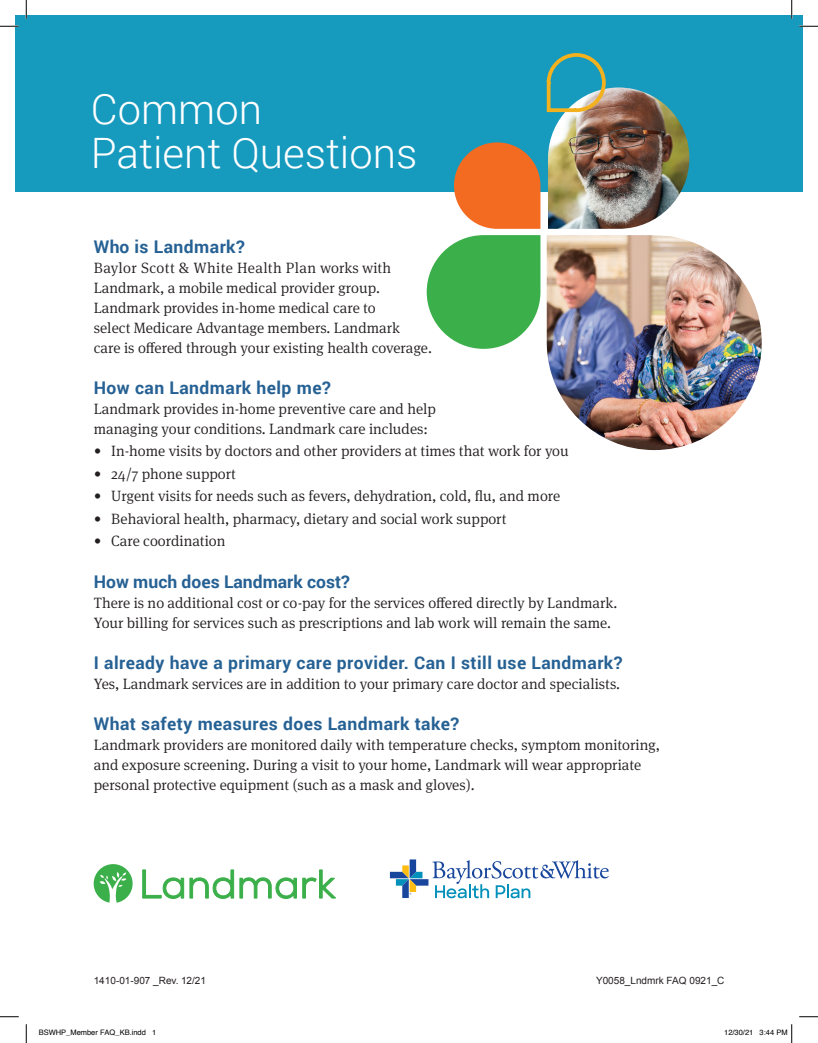
<style>
.page{position:relative;width:818px;height:1043px;background:#fff}
.page>*{position:absolute;margin:0;border:0;box-sizing:border-box;transform-origin:0 0}
.t1{font:300 41.88px/43.8px "Roboto";color:#fff}
.t2{font:700 17.5px "Roboto";letter-spacing:.025em;color:#266194}
.t3{font:700 17.5px "Roboto";color:#266194}
.t4{font:300 15px/20px "Meta Serif OT";color:#231f20}
.t5{font:10px "Arial";color:#231f20}
.t6{font:7.5px "Helvetica";color:#000}
</style>
<div class="page">
<svg style="left:791px;top:1024px;width:1px;height:18px"></svg>
<svg style="left:26px;top:1024px;width:1px;height:18px"></svg>
<svg style="left:799px;top:1016px;width:19px;height:1px"></svg>
<svg style="left:0;top:1016px;width:19px;height:1px"></svg>
<div style="left:15px;top:15px;width:787px;height:177px;background:#169abe"></div>
<div style="left:454px;top:142px;width:86px;height:87px;background:#f36b21;border-radius:43px"></div>
<img style="left:548px;top:87px;width:141px;height:142px">
<div style="left:546px;top:53px;width:59px;height:59px;border:4px solid #f4b11e;border-radius:28px"></div>
<svg style="left:0;top:25px;width:19px;height:2px"></svg>
<svg style="left:799px;top:25px;width:19px;height:2px"></svg>
<svg style="left:25px;top:0;width:2px;height:19px"></svg>
<svg style="left:790px;top:0;width:2px;height:19px"></svg>
<img style="left:546px;top:235px;width:215px;height:215px">
<div style="left:426px;top:235px;width:114px;height:114px;background:#3baf49;border-radius:57px"></div>
<svg style="left:94px;top:864px;width:39px;height:38px"></svg>
<svg style="left:142px;top:869px;width:194px;height:30px"></svg>
<svg style="left:390px;top:859px;width:218px;height:39px"></svg>
<p class="t1" style="left:91px;top:86px;width:328px">Common<br>Patient Questions</p>
<p class="t2" style="left:94px;top:234px;width:152px">Who is Landmark?</p>
<p class="t4" style="left:94px;top:257px;width:339px">Baylor Scott &amp; White Health Plan works with Landmark, a mobile medical provider group.<br>Landmark provides in-home medical care to<br>select Medicare Advantage members. Landmark<br>care is ofered through your existing health coverage.</p>
<p class="t2" style="left:94px;top:375px;width:238px">How can Landmark help me?</p>
<p class="t4" style="left:94px;top:398px;width:344px">Landmark provides in-home preventive care and help managing your conditions. Landmark care includes:</p>
<p class="t4" style="left:94px;top:463px;width:144px">• 24/7 phone support</p>
<p class="t4" style="left:94px;top:486px;width:468px">• Urgent visits for needs such as fevers, dehydration, cold, fu, and more</p>
<p class="t4" style="left:94px;top:508px;width:414px">• Behavioral health, pharmacy, dietary and social work support</p>
<p class="t4" style="left:94px;top:531px;width:133px">• Care coordination</p>
<p class="t3" style="left:94px;top:569px;width:257px">How much does Landmark cost?</p>
<p class="t4" style="left:94px;top:592px;width:525px">There is no additional cost or co-pay for the services ofered directly by Landmark.<br>Your billing for services such as prescriptions and lab work will remain the same.</p>
<p class="t2" style="left:94px;top:650px;width:530px">I already have a primary care provider. Can I still use Landmark?</p>
<p class="t4" style="left:94px;top:673px;width:528px">Yes, Landmark services are in addition to your primary care doctor and specialists.</p>
<p class="t2" style="left:94px;top:711px;width:367px">What safety measures does Landmark take?</p>
<p class="t4" style="left:94px;top:735px;width:567px">Landmark providers are monitored daily with temperature checks, symptom monitoring, and exposure screening. During a visit to your home, Landmark will wear appropriate personal protective equipment (such as a mask and gloves).</p>
<p class="t4" style="left:94px;top:441px;width:476px">• In-home visits by doctors and other providers at times that work for you</p>
<p class="t5" style="left:94px;top:974px;width:114px">1410-01-907 _Rev. 12/21</p>
<p class="t5" style="left:596px;top:974px;width:130px">Y0058_Lndmrk FAQ 0921_C</p>
<p class="t6" style="left:39px;top:1027px;width:119px">BSWHP_Member FAQ_KB.indd 1</p>
<p class="t6" style="left:724px;top:1027px;width:65px">12/30/21 3:44 PM</p>
</div>
